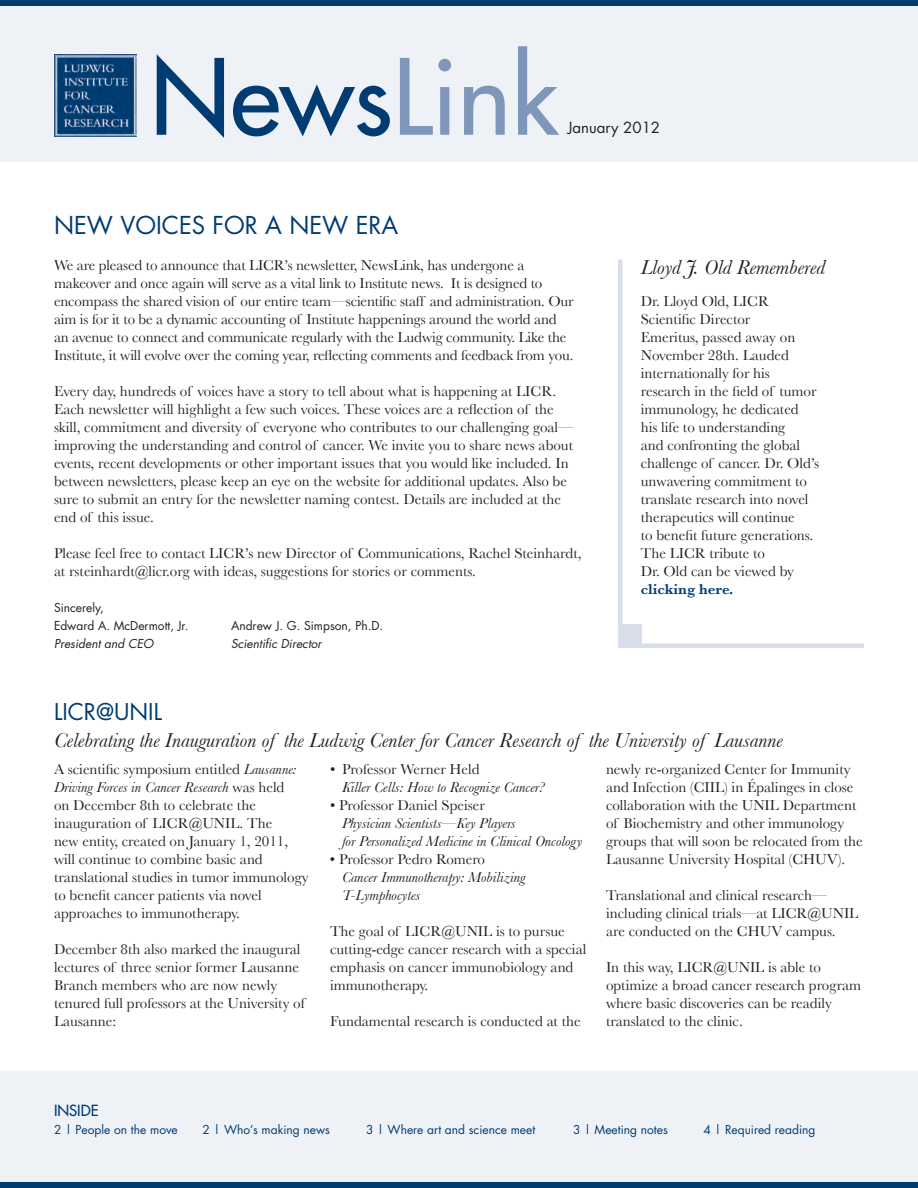
<style>
.page{position:relative;width:918px;height:1188px;background:#fff}
.page>*{position:absolute;margin:0;border:0;box-sizing:border-box;transform-origin:0 0}
.t1{font:102px "Futura";color:#003c72}
.t2{font:24px "Futura";color:#003c72}
.t3{font:22.5px "Futura";color:#003c72}
.t4{font:italic 21px "Baskerville";color:#231f20}
.t5{font:15px/18px "Baskerville";color:#231f20}
.t6{font:italic 15px/18px "Baskerville";color:#231f20}
.t7{font:15px "Futura";color:#231f20}
.t8{font:15px "Futura";color:#003c72}
.t9{font:12px "Futura";color:#003c72}
.t10{font:12px "Futura";color:#231f20}
.t11{font:italic 12px "Futura";color:#231f20}
.s1{color:#7f96bb}
.s2{font-weight:600;color:#003c72}
.s3{font-style:italic}
.s4{font-style:normal}
</style>
<div class="page">
<div style="left:0;top:1071px;width:918px;height:117px;background:#eef1f6"></div>
<div style="left:0;top:0;width:918px;height:162px;background:#eef1f6"></div>
<img style="left:54px;top:54px;width:82px;height:82px">
<svg style="left:618px;top:259px;width:246px;height:389px"></svg>
<div style="left:622px;top:625px;width:19px;height:19px;background:#d9deeb"></div>
<div style="left:0;top:0;width:918px;height:6px;background:#003c72"></div>
<div style="left:0;top:1182px;width:918px;height:6px;background:#003c72"></div>
<p class="t1" style="left:150px;top:31px;width:409px">News<span class="s1">Link</span></p>
<p class="t7" style="left:568px;top:117px;width:94px">January 2012</p>
<p class="t2" style="left:54px;top:209px;width:346px">NEW VOICES FOR A NEW ERA</p>
<p class="t5" style="left:54px;top:256px;width:521px">We are pleased to announce that LICR’s newsletter, NewsLink, has undergone a makeover and once again will serve as a vital link to Institute news. It is designed to encompass the shared vision of our entire team—scientific staff and administration. Our aim is for it to be a dynamic accounting of Institute happenings around the world and an avenue to connect and communicate regularly with the Ludwig community. Like the Institute, it will evolve over the coming year, reflecting comments and feedback from you.</p>
<p class="t5" style="left:54px;top:382px;width:521px">Every day, hundreds of voices have a story to tell about what is happening at LICR.<br>Each newsletter will highlight a few such voices. These voices are a reflection of the skill, commitment and diversity of everyone who contributes to our challenging goal— improving the understanding and control of cancer. We invite you to share news about events, recent developments or other important issues that you would like included. In between newsletters, please keep an eye on the website for additional updates. Also be sure to submit an entry for the newsletter naming contest. Details are included at the end of this issue.</p>
<p class="t5" style="left:54px;top:544px;width:529px">Please feel free to contact LICR’s new Director of Communications, Rachel Steinhardt, at rsteinhardt@licr.org with ideas, suggestions for stories or comments.</p>
<p class="t10" style="left:54px;top:599px;width:51px">Sincerely,</p>
<p class="t10" style="left:54px;top:617px;width:136px">Edward A. McDermott, Jr.</p>
<p class="t10" style="left:231px;top:617px;width:154px">Andrew J. G. Simpson, Ph.D.</p>
<p class="t11" style="left:54px;top:635px;width:101px">President and CEO</p>
<p class="t11" style="left:231px;top:635px;width:92px">Scientific Director</p>
<p class="t4" style="left:641px;top:254px;width:186px">Lloyd J. Old Remembered</p>
<p class="t5" style="left:641px;top:292px;width:180px">Dr. Lloyd Old, LICR<br>Scientific Director<br>Emeritus, passed away on<br>November 28th. Lauded internationally for his research in the field of tumor immunology, he dedicated<br>his life to understanding<br>and confronting the global challenge of cancer. Dr. Old’s unwavering commitment to translate research into novel therapeutics will continue<br>to benefit future generations.<br>The LICR tribute to<br>Dr. Old can be viewed by <span class="s2">clicking here.</span></p>
<p class="t3" style="left:54px;top:696px;width:110px">LICR@UNIL</p>
<p class="t4" style="left:54px;top:728px;width:730px">Celebrating the Inauguration of the Ludwig Center for Cancer Research of the University of Lausanne</p>
<p class="t5" style="left:54px;top:760px;width:256px">A scientific symposium entitled <span class="s3">Lausanne:<br>Driving Forces in Cancer Research</span> was held<br>on December 8th to celebrate the inauguration of LICR@UNIL. The<br>new entity, created on January 1, 2011, will continue to combine basic and translational studies in tumor immunology to benefit cancer patients via novel approaches to immunotherapy.</p>
<p class="t5" style="left:54px;top:940px;width:252px">December 8th also marked the inaugural lectures of three senior former Lausanne Branch members who are now newly tenured full professors at the University of Lausanne:</p>
<p class="t6" style="left:342px;top:760px;width:204px;text-indent:-12px"><span class="s4">• Professor Werner Held<br></span>Killer Cells: How to Recognize Cancer?</p>
<p class="t6" style="left:342px;top:796px;width:242px;text-indent:-12px"><span class="s4">• Professor Daniel Speiser<br></span>Physician Scientists—Key Players<br>for Personalized Medicine in Clinical Oncology</p>
<p class="t6" style="left:342px;top:850px;width:185px;text-indent:-12px"><span class="s4">• Professor Pedro Romero<br></span>Cancer Immunotherapy: Mobilizing<br>T-Lymphocytes</p>
<p class="t5" style="left:330px;top:922px;width:258px">The goal of LICR@UNIL is to pursue cutting-edge cancer research with a special emphasis on cancer immunobiology and immunotherapy.</p>
<p class="t5" style="left:330px;top:1012px;width:252px">Fundamental research is conducted at the</p>
<p class="t5" style="left:606px;top:760px;width:258px">newly re-organized Center for Immunity and Infection (CIIL) in Épalinges in close collaboration with the UNIL Department of Biochemistry and other immunology groups that will soon be relocated from the Lausanne University Hospital (CHUV).</p>
<p class="t5" style="left:606px;top:886px;width:254px">Translational and clinical research— including clinical trials—at LICR@UNIL are conducted on the CHUV campus.</p>
<p class="t5" style="left:606px;top:958px;width:257px">In this way, LICR@UNIL is able to optimize a broad cancer research program where basic discoveries can be readily translated to the clinic.</p>
<p class="t8" style="left:54px;top:1101px;width:46px">INSIDE</p>
<p class="t9" style="left:54px;top:1121px;width:125px">2 | People on the move</p>
<p class="t9" style="left:202px;top:1121px;width:129px">2 | Who’s making news</p>
<p class="t9" style="left:366px;top:1121px;width:171px">3 | Where art and science meet</p>
<p class="t9" style="left:573px;top:1121px;width:96px">3 | Meeting notes</p>
<p class="t9" style="left:704px;top:1121px;width:113px">4 | Required reading</p>
</div>
